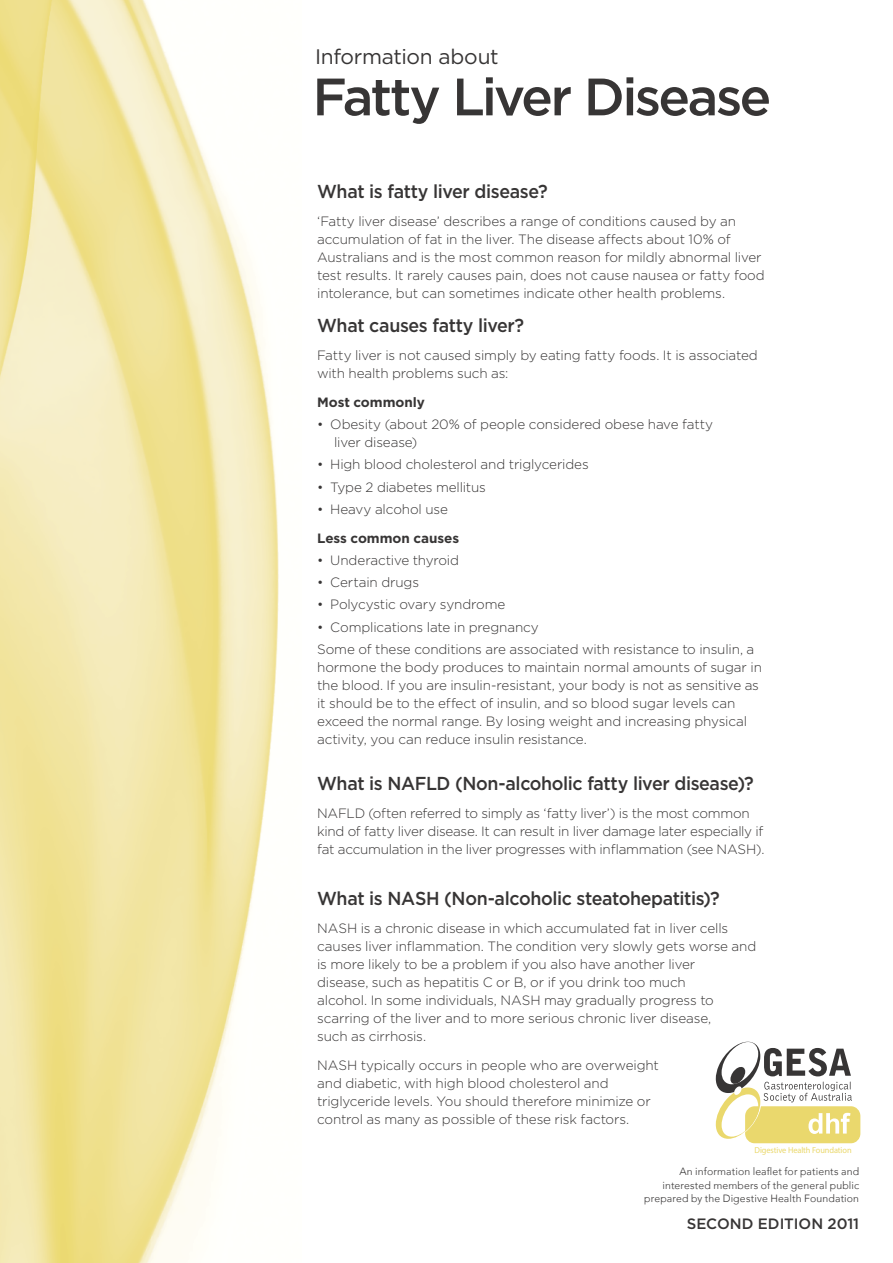
<style>
.page{position:relative;width:893px;height:1263px;background:#fff}
.page>*{position:absolute;margin:0;border:0;box-sizing:border-box;transform-origin:0 0}
.t1{font:500 52.5px "Gotham";letter-spacing:-.05em;color:#373535}
.t2{font:21px "Gotham";letter-spacing:-.015em;color:#373535}
.t3{font:500 18.75px "Gotham";letter-spacing:-.02em;color:#373535;scale:.95 1}
.t4{font:500 15px "Gotham";color:#373535}
.t5{font:300 13.5px/18px "Gotham";letter-spacing:-.015em;color:#373535}
.t6{font:700 13.5px "Gotham";letter-spacing:-.005em;color:#373535}
.t7{font:300 10.5px/13.5px "Avenir";letter-spacing:.015em;color:#373535;text-align:right}
.t8{font:700 8.55px "Meta Plus";letter-spacing:-.01em;color:#ead86c}
</style>
<div class="page">
<img style="left:0;top:0;width:279px;height:1263px">
<div style="left:745px;top:1106px;width:115px;height:37px;background:#ead86d;border-radius:10px"></div>
<svg style="left:716px;top:1042px;width:136px;height:97px"></svg>
<h2 class="t2" style="left:315px;top:43px;width:185px">Information about</h2>
<h1 class="t1" style="left:313px;top:65px;width:460px">Fatty Liver Disease</h1>
<h3 class="t3" style="left:317px;top:180px;width:244px">What is fatty liver disease?</h3>
<p class="t5" style="left:317px;top:213px;width:449px">‘Fatty liver disease’ describes a range of conditions caused by an accumulation of fat in the liver. The disease affects about 10% of Australians and is the most common reason for mildly abnormal liver test results. It rarely causes pain, does not cause nausea or fatty food intolerance, but can sometimes indicate other health problems.</p>
<h3 class="t3" style="left:317px;top:314px;width:219px">What causes fatty liver?</h3>
<p class="t5" style="left:317px;top:346px;width:442px">Fatty liver is not caused simply by eating fatty foods. It is associated with health problems such as:</p>
<p class="t6" style="left:317px;top:394px;width:109px">Most commonly</p>
<p class="t5" style="left:334px;top:415px;width:381px;text-indent:-17px">• Obesity (about 20% of people considered obese have fatty liver disease)</p>
<p class="t5" style="left:317px;top:455px;width:273px">• High blood cholesterol and triglycerides</p>
<p class="t5" style="left:317px;top:478px;width:170px">• Type 2 diabetes mellitus</p>
<p class="t5" style="left:317px;top:500px;width:132px">• Heavy alcohol use</p>
<p class="t6" style="left:317px;top:530px;width:143px">Less common causes</p>
<p class="t5" style="left:317px;top:551px;width:143px">• Underactive thyroid</p>
<p class="t5" style="left:317px;top:573px;width:103px">• Certain drugs</p>
<p class="t5" style="left:317px;top:595px;width:190px">• Polycystic ovary syndrome</p>
<p class="t5" style="left:317px;top:616px;width:439px;line-height:22.2px">• Complications late in pregnancy<br>Some of these conditions are associated with resistance to insulin, a</p>
<p class="t5" style="left:317px;top:658px;width:446px">hormone the body produces to maintain normal amounts of sugar in the blood. If you are insulin-resistant, your body is not as sensitive as it should be to the effect of insulin, and so blood sugar levels can exceed the normal range. By losing weight and increasing physical activity, you can reduce insulin resistance.</p>
<h3 class="t3" style="left:317px;top:772px;width:461px">What is NAFLD (Non-alcoholic fatty liver disease)?</h3>
<p class="t5" style="left:317px;top:804px;width:449px">NAFLD (often referred to simply as ‘fatty liver’) is the most common kind of fatty liver disease. It can result in liver damage later especially if fat accumulation in the liver progresses with inflammation (see NASH).</p>
<h3 class="t3" style="left:317px;top:886px;width:425px">What is NASH (Non-alcoholic steatohepatitis)?</h3>
<p class="t5" style="left:317px;top:919px;width:441px">NASH is a chronic disease in which accumulated fat in liver cells causes liver inflammation. The condition very slowly gets worse and is more likely to be a problem if you also have another liver<br>disease, such as hepatitis C or B, or if you drink too much<br>alcohol. In some individuals, NASH may gradually progress to scarring of the liver and to more serious chronic liver disease,<br>such as cirrhosis.</p>
<p class="t5" style="left:317px;top:1056px;width:343px">NASH typically occurs in people who are overweight and diabetic, with high blood cholesterol and triglyceride levels. You should therefore minimize or control as many as possible of these risk factors.</p>
<p class="t8" style="left:755px;top:1145px;width:99px">Digestive Health Foundation</p>
<p class="t7" style="left:644px;top:1165px;width:216px">An information leaflet for patients and interested members of the general public prepared by the Digestive Health Foundation</p>
<p class="t4" style="left:687px;top:1214px;width:174px">SECOND EDITION 2011</p>
</div>
